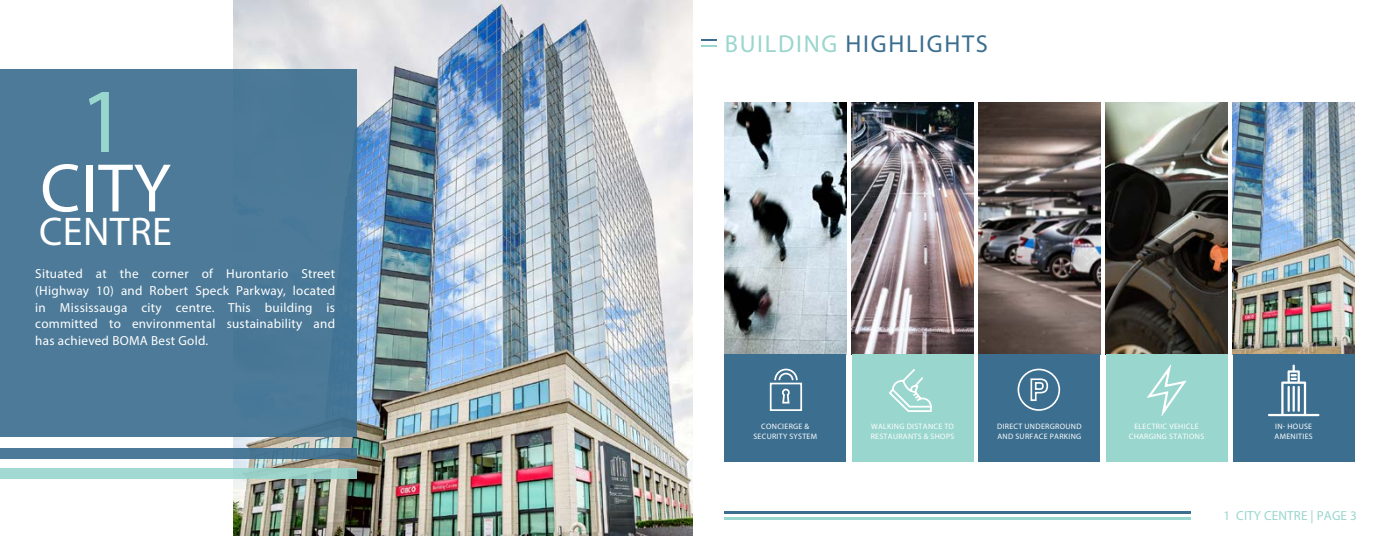
<style>
.page{position:relative;width:1386px;height:536px;background:#fff}
.page>*{position:absolute;margin:0;border:0;box-sizing:border-box;transform-origin:0 0}
.t1{font:92.23px "Myriad Pro";color:#99d6ce}
.t2{font:69.21px "Myriad Pro";color:#fff}
.t3{font:40.16px "Myriad Pro";letter-spacing:.01em;color:#fff}
.t4{font:24.5px "Myriad Pro";letter-spacing:.07em;color:#3b6e8f}
.t5{font:13.12px/16.6px "Myriad Pro";letter-spacing:.02em;color:#fff;text-align:justify}
.t6{font:13.12px "Myriad Pro";letter-spacing:.01em;color:#99d6ce}
.t7{font:7.88px/10.5px "Myriad Pro";letter-spacing:.04em;color:#fff}
.s1{color:#99d6ce}
</style>
<div class="page">
<hr style="left:724px;top:511px;width:467px;height:3px;background:#3b6e8f">
<hr style="left:724px;top:517px;width:467px;height:3px;background:#99d6ce">
<img style="left:233px;top:0;width:460px;height:536px">
<img style="left:1233px;top:102px;width:121px;height:252px">
<div style="left:0;top:69px;width:357px;height:367px;background:#4c7a98"></div>
<div style="left:0;top:447px;width:357px;height:11px;background:#4c7a98"></div>
<svg style="left:0;top:467px;width:357px;height:11px;background:#a5d7d0"></svg>
<img style="left:724px;top:102px;width:122px;height:252px">
<img style="left:852px;top:102px;width:121px;height:252px">
<img style="left:979px;top:102px;width:121px;height:252px">
<img style="left:1106px;top:102px;width:121px;height:252px">
<div style="left:724px;top:354px;width:122px;height:107px;background:#3b6e8f"></div>
<div style="left:852px;top:354px;width:121px;height:107px;background:#99d6ce"></div>
<div style="left:979px;top:354px;width:121px;height:107px;background:#3b6e8f"></div>
<div style="left:1106px;top:354px;width:121px;height:107px;background:#99d6ce"></div>
<div style="left:1233px;top:354px;width:121px;height:107px;background:#3b6e8f"></div>
<svg style="left:770px;top:368px;width:32px;height:43px"></svg>
<svg style="left:889px;top:369px;width:43px;height:43px"></svg>
<svg style="left:1018px;top:368px;width:42px;height:42px"></svg>
<svg style="left:701px;top:39px;width:16px;height:7px"></svg>
<svg style="left:1147px;top:364px;width:39px;height:52px"></svg>
<svg style="left:1268px;top:364px;width:51px;height:52px"></svg>
<hr style="left:1298px;top:386px;width:2px;height:25px;background:#fff">
<h1 class="t1" style="left:79px;top:64px;width:49px">1</h1>
<h2 class="t2" style="left:40px;top:145px;width:132px">CITY</h2>
<h3 class="t3" style="left:39px;top:206px;width:134px">CENTRE</h3>
<p class="t5" style="left:35px;top:265px;width:301px">Situated at the corner of Hurontario Street (Highway 10) and Robert Speck Parkway, located in Mississauga city centre. This building is committed to environmental sustainability and has achieved BOMA Best Gold.</p>
<h3 class="t4" style="left:725px;top:28px;width:265px"><span class="s1">BUILDING</span> HIGHLIGHTS</h3>
<p class="t7" style="left:753px;top:420px;width:65px;text-align:center">CONCIERGE &amp;<br>SECURITY SYSTEM</p>
<p class="t7" style="left:871px;top:420px;width:85px">WALKING DISTANCE TO<br>RESTAURANTS &amp; SHOPS</p>
<p class="t7" style="left:997px;top:420px;width:86px">DIRECT UNDERGROUND<br>AND SURFACE PARKING</p>
<p class="t7" style="left:1129px;top:420px;width:77px;text-align:center">ELECTRIC VEHICLE<br>CHARGING STATIONS</p>
<p class="t7" style="left:1275px;top:420px;width:40px">IN- HOUSE<br>AMENITIES</p>
<p class="t6" style="left:1224px;top:507px;width:135px">1 CITY CENTRE | PAGE 3</p>
</div>
